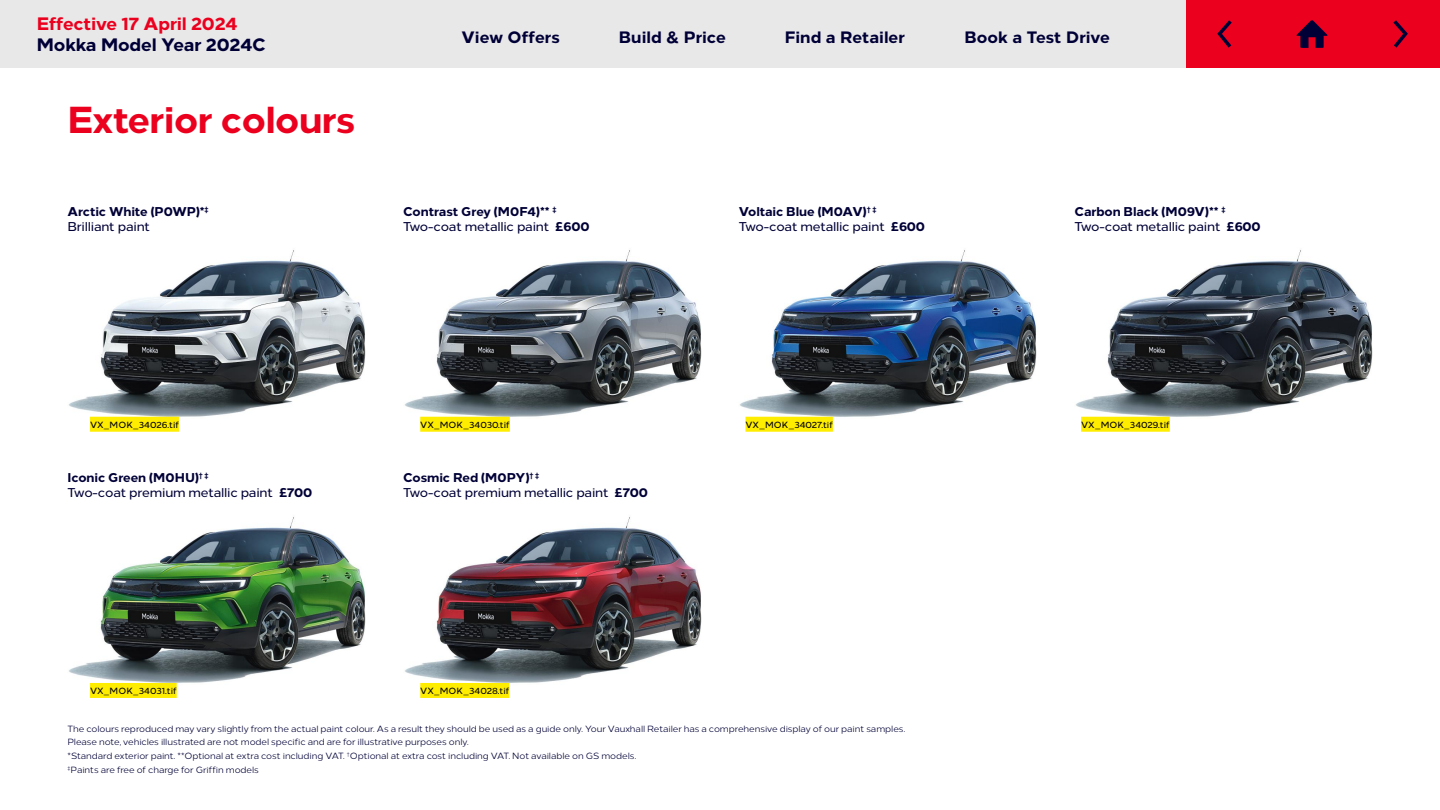
<style>
.page{position:relative;width:1440px;height:810px;background:#fff}
.page>*{position:absolute;margin:0;border:0;box-sizing:border-box;transform-origin:0 0}
.t1{font:800 37.5px "Vauxhall Neue";letter-spacing:-.01em;color:#eb001e}
.t2{font:800 18px "Vauxhall Neue";letter-spacing:-.01em;color:#eb001e}
.t3{font:800 18px "Vauxhall Neue";letter-spacing:-.005em;color:#000037}
.t4{font:800 16.5px "Vauxhall Neue";letter-spacing:.005em;color:#000037}
.t5{font:800 12.75px/15px "Vauxhall Neue";letter-spacing:-.005em;color:#000037}
.t6{font:12.75px/15px "Vauxhall Neue";letter-spacing:-.01em;color:#000037}
.t7{font:300 9px/13.6px "Vauxhall Neue";letter-spacing:-.005em;color:#000037}
.t8{font:9px "Vauxhall Neue";color:#000}
.s1{font-weight:400}
.s2{font-weight:800}
</style>
<div class="page">
<img style="left:69px;top:250px;width:297px;height:167px">
<img style="left:1076px;top:250px;width:296px;height:167px">
<img style="left:405px;top:250px;width:296px;height:167px">
<img style="left:740px;top:250px;width:297px;height:178px">
<img style="left:69px;top:517px;width:297px;height:166px">
<img style="left:405px;top:517px;width:296px;height:177px">
<div style="left:0;top:0;width:1440px;height:68px;background:#e8e8e8"></div>
<div style="left:1271px;top:0;width:85px;height:68px;background:#eb001e"></div>
<svg style="left:1296px;top:20px;width:32px;height:28px"></svg>
<div style="left:1355px;top:0;width:85px;height:68px;background:#eb001e"></div>
<svg style="left:1393px;top:20px;width:15px;height:28px"></svg>
<div style="left:1186px;top:0;width:85px;height:68px;background:#eb001e"></div>
<svg style="left:1217px;top:20px;width:15px;height:28px"></svg>
<div style="left:90px;top:417px;width:89px;height:15px;background:#ffed00"></div>
<div style="left:420px;top:417px;width:90px;height:15px;background:#ffed00"></div>
<div style="left:1081px;top:417px;width:89px;height:15px;background:#ffed00"></div>
<div style="left:746px;top:417px;width:87px;height:15px;background:#ffed00"></div>
<div style="left:420px;top:683px;width:89px;height:15px;background:#ffed00"></div>
<div style="left:90px;top:683px;width:87px;height:15px;background:#ffed00"></div>
<h2 class="t2" style="left:37px;top:12px;width:202px">Effective 17 April 2024</h2>
<h2 class="t3" style="left:37px;top:34px;width:231px">Mokka Model Year 2024C</h2>
<h1 class="t1" style="left:68px;top:97px;width:289px">Exterior colours</h1>
<h3 class="t4" style="left:462px;top:27px;width:100px">View Offers</h3>
<h3 class="t4" style="left:619px;top:27px;width:109px">Build &amp; Price</h3>
<h3 class="t4" style="left:785px;top:27px;width:122px">Find a Retailer</h3>
<h3 class="t4" style="left:964px;top:27px;width:147px">Book a Test Drive</h3>
<h3 class="t5" style="left:68px;top:204px;width:143px">Arctic White (P0WP)*<sup>‡<br></sup><span class="s1">Brilliant paint</span></h3>
<h3 class="t5" style="left:1074px;top:204px;width:188px">Carbon Black (M09V)** <sup>‡<br></sup><span class="s1">Two-coat metallic paint</span> £600</h3>
<h3 class="t5" style="left:403px;top:204px;width:188px">Contrast Grey (M0F4)** <sup>‡<br></sup><span class="s1">Two-coat metallic paint</span> £600</h3>
<h3 class="t5" style="left:739px;top:204px;width:188px">Voltaic Blue (M0AV)<sup>†</sup> <sup>‡<br></sup><span class="s1">Two-coat metallic paint</span> £600</h3>
<p class="t8" style="left:90px;top:419px;width:90px">VX_MOK_34026.tif</p>
<p class="t8" style="left:420px;top:419px;width:91px">VX_MOK_34030.tif</p>
<p class="t8" style="left:746px;top:419px;width:89px">VX_MOK_34027.tif</p>
<p class="t8" style="left:1081px;top:419px;width:90px">VX_MOK_34029.tif</p>
<h3 class="t6" style="left:68px;top:470px;width:246px"><span class="s2">Iconic Green (M0HU)</span><sup>†</sup> <sup>‡<br></sup>Two-coat premium metallic paint <span class="s2">£700</span></h3>
<h3 class="t6" style="left:403px;top:470px;width:246px"><span class="s2">Cosmic Red (M0PY)</span><sup>†</sup> <sup>‡<br></sup>Two-coat premium metallic paint <span class="s2">£700</span></h3>
<p class="t8" style="left:90px;top:686px;width:88px">VX_MOK_34031.tif</p>
<p class="t8" style="left:420px;top:686px;width:91px">VX_MOK_34028.tif</p>
<p class="t7" style="left:68px;top:722px;width:839px">The colours reproduced may vary slightly from the actual paint colour. As a result they should be used as a guide only. Your Vauxhall Retailer has a comprehensive display of our paint samples.<br>Please note, vehicles illustrated are not model specific and are for illustrative purposes only.<br>*Standard exterior paint. **Optional at extra cost including VAT. <sup>†</sup>Optional at extra cost including VAT. Not available on GS models.<br><sup>‡</sup>Paints are free of charge for Griffin models</p>
</div>
